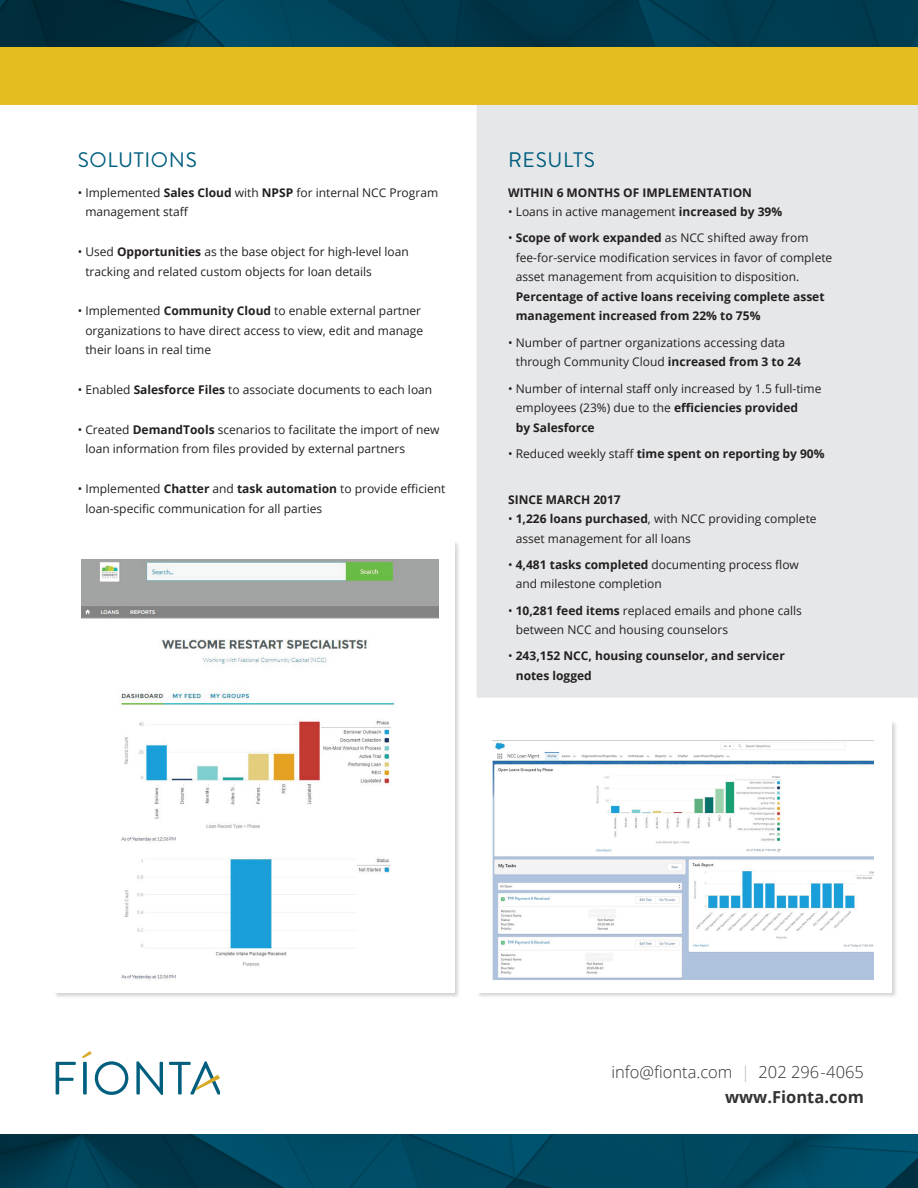
<style>
.page{position:relative;width:918px;height:1188px;background:#fff}
.page>*{position:absolute;margin:0;border:0;box-sizing:border-box;transform-origin:0 0}
.t1{font:21px "Brandon Grotesque";letter-spacing:.03em;color:#005f7f}
.t2{font:300 16.5px/25.5px "Open Sans";color:#313232;text-align:right}
.t3{font:12px/19.5px "Open Sans";color:#231f20}
.t4{font:700 12px/19.5px "Open Sans";color:#231f20}
.s1{font-weight:700}
.s2{font-weight:400}
.s3{color:#b7b7b7}
</style>
<div class="page">
<div style="left:477px;top:105px;width:441px;height:593px;background:#e6e7e9"></div>
<svg style="left:0;top:0;width:918px;height:47px;background:#00394d"></svg>
<div style="left:0;top:47px;width:918px;height:58px;background:#e4be21"></div>
<svg style="left:0;top:1134px;width:918px;height:54px;background:#00455d"></svg>
<svg style="left:56px;top:1062px;width:20px;height:32px"></svg>
<svg style="left:82px;top:1051px;width:46px;height:44px"></svg>
<svg style="left:136px;top:1061px;width:27px;height:34px"></svg>
<svg style="left:169px;top:1061px;width:51px;height:33px"></svg>
<div style="left:53px;top:540px;width:407px;height:458px;background:#231f20;opacity:.2"></div>
<div style="left:54px;top:541px;width:401px;height:452px;background:#fff"></div>
<div style="left:476px;top:720px;width:422px;height:278px;background:#231f20;opacity:.2"></div>
<div style="left:477px;top:721px;width:415px;height:272px;background:#fff"></div>
<img style="left:82px;top:559px;width:356px;height:60px">
<img style="left:492px;top:742px;width:381px;height:238px">
<img style="left:121px;top:690px;width:274px;height:290px">
<img style="left:161px;top:639px;width:206px;height:26px">
<h1 class="t1" style="left:78px;top:145px;width:121px">SOLUTIONS</h1>
<h1 class="t1" style="left:508px;top:145px;width:88px">RESULTS</h1>
<p class="t3" style="left:85px;top:182px;width:354px;text-indent:-8px">• Implemented <span class="s1">Sales Cloud</span> with <span class="s1">NPSP</span> for internal NCC Program management staff</p>
<p class="t3" style="left:85px;top:242px;width:325px;text-indent:-8px">• Used <span class="s1">Opportunities</span> as the base object for high-level loan tracking and related custom objects for loan details</p>
<p class="t3" style="left:85px;top:301px;width:339px;text-indent:-8px">• Implemented <span class="s1">Community Cloud</span> to enable external partner organizations to have direct access to view, edit and manage their loans in real time</p>
<p class="t3" style="left:78px;top:380px;width:356px">• Enabled <span class="s1">Salesforce Files</span> to associate documents to each loan</p>
<p class="t3" style="left:85px;top:419px;width:356px;text-indent:-8px">• Created <span class="s1">DemandTools</span> scenarios to facilitate the import of new loan information from files provided by external partners</p>
<p class="t3" style="left:85px;top:479px;width:362px;text-indent:-8px">• Implemented <span class="s1">Chatter</span> and <span class="s1">task automation</span> to provide efficient loan-specific communication for all parties</p>
<p class="t4" style="left:508px;top:182px;width:245px">WITHIN 6 MONTHS OF IMPLEMENTATION</p>
<p class="t3" style="left:508px;top:202px;width:276px">• Loans in active management <span class="s1">increased by 39%</span></p>
<p class="t3" style="left:516px;top:228px;width:318px;text-indent:-8px">• <span class="s1">Scope of work expanded</span> as NCC shifted away from fee-for-service modification services in favor of complete asset management from acquisition to disposition.</p>
<p class="t4" style="left:516px;top:287px;width:310px">Percentage of active loans receiving complete asset management increased from 22% to 75%</p>
<p class="t3" style="left:516px;top:332px;width:287px;text-indent:-8px">• Number of partner organizations accessing data through Community Cloud <span class="s1">increased from 3 to 24</span></p>
<p class="t3" style="left:516px;top:378px;width:307px;text-indent:-8px">• Number of internal staff only increased by 1.5 full-time employees (23%) due to the <span class="s1">efficiencies provided<br>by Salesforce</span></p>
<p class="t4" style="left:508px;top:443px;width:318px"><span class="s2">• Reduced weekly staff</span> time spent on reporting by 90%</p>
<p class="t4" style="left:508px;top:489px;width:114px">SINCE MARCH 2017</p>
<p class="t3" style="left:516px;top:509px;width:302px;text-indent:-8px">• <span class="s1">1,226 loans purchased</span>, with NCC providing complete asset management for all loans</p>
<p class="t3" style="left:516px;top:554px;width:285px;text-indent:-8px">• <span class="s1">4,481 tasks completed</span> documenting process flow and milestone completion</p>
<p class="t3" style="left:516px;top:600px;width:288px;text-indent:-8px">• <span class="s1">10,281 feed items</span> replaced emails and phone calls between NCC and housing counselors</p>
<p class="t4" style="left:516px;top:646px;width:271px;text-indent:-8px"><span class="s2">•</span> 243,152 NCC, housing counselor, and servicer notes logged</p>
<h2 class="t2" style="left:611px;top:1059px;width:254px">info@fionta.com <span class="s3">|</span> 202 296-4065 <span class="s1">www.Fionta.com</span></h2>
</div>
